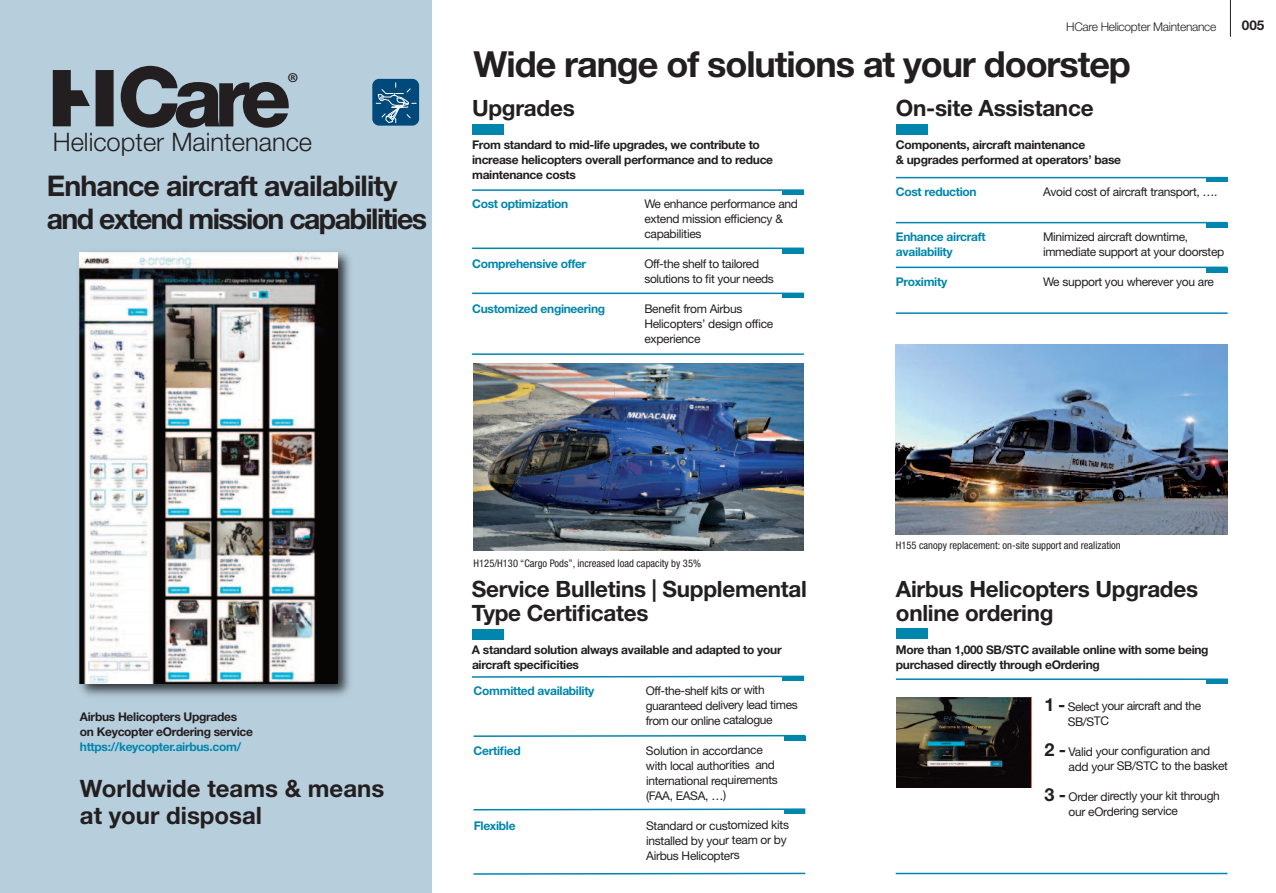
<style>
.page{position:relative;width:1276px;height:893px;background:#fff}
.page>*{position:absolute;margin:0;border:0;box-sizing:border-box;transform-origin:0 0}
.t1{font:700 36px "Helvetica Neue LT Std";letter-spacing:-.03em;color:#231f20}
.t2{font:700 28.5px/33px "Helvetica Neue LT Std";letter-spacing:-.05em;color:#231f20}
.t3{font:27.6px "Myriad Pro";color:#231f20}
.t4{font:300 25.5px "Helvetica Neue LT Std";color:#231f20}
.t5{font:700 24px/27px "Helvetica Neue LT Std";color:#231f20}
.t6{font:700 22.5px/24.2px "Helvetica Neue LT Std";letter-spacing:-.01em;color:#231f20}
.t7{font:700 13.5px "Helvetica Neue LT Std";color:#231f20}
.t8{font:12px/15px "Helvetica Neue LT Std";letter-spacing:-.025em;color:#231f20}
.t9{font:700 12px/15px "Helvetica Neue LT Std";letter-spacing:-.025em;color:#231f20}
.t10{font:700 12px/15px "Helvetica Neue LT Std";letter-spacing:-.025em;color:#0086ad}
.t11{font:300 12px "Helvetica Neue LT Std";letter-spacing:-.025em;color:#231f20}
.t12{font:condensed 10.5px "Helvetica Neue LT Std";color:#231f20}
.s1{font-weight:700;font-size:18px}
</style>
<div class="page">
<hr style="left:1230px;top:0;width:1px;height:37px;background:#231f20">
<div style="left:472px;top:124px;width:32px;height:10px;background:#0086ad"></div>
<div style="left:0;top:0;width:432px;height:893px;background:#b7cfdd"></div>
<img style="left:79px;top:251px;width:271px;height:445px">
<img style="left:80px;top:252px;width:257px;height:431px">
<svg style="left:53px;top:70px;width:61px;height:56px"></svg>
<svg style="left:121px;top:66px;width:168px;height:62px"></svg>
<div style="left:472px;top:629px;width:32px;height:10px;background:#0086ad"></div>
<hr style="left:472px;top:189px;width:332px;height:2px;background:#0086ad">
<hr style="left:472px;top:248px;width:332px;height:1px;background:#0086ad">
<hr style="left:472px;top:293px;width:332px;height:1px;background:#0086ad">
<hr style="left:782px;top:190px;width:22px;height:4px;background:#0086ad">
<hr style="left:782px;top:249px;width:22px;height:4px;background:#0086ad">
<hr style="left:782px;top:294px;width:22px;height:4px;background:#0086ad">
<hr style="left:472px;top:353px;width:332px;height:2px;background:#0086ad">
<svg style="left:472px;top:675px;width:332px;height:3px"></svg>
<svg style="left:473px;top:734px;width:333px;height:4px"></svg>
<svg style="left:473px;top:808px;width:333px;height:3px"></svg>
<hr style="left:782px;top:676px;width:22px;height:4px;background:#0086ad">
<div style="left:784px;top:736px;width:21px;height:5px;background:#0086ad"></div>
<hr style="left:784px;top:810px;width:21px;height:4px;background:#0086ad">
<svg style="left:473px;top:872px;width:333px;height:3px"></svg>
<img style="left:473px;top:363px;width:331px;height:187px">
<div style="left:896px;top:124px;width:31px;height:10px;background:#0086ad"></div>
<div style="left:896px;top:628px;width:31px;height:11px;background:#0086ad"></div>
<hr style="left:896px;top:177px;width:331px;height:1px;background:#0086ad">
<hr style="left:896px;top:222px;width:331px;height:1px;background:#0086ad">
<hr style="left:896px;top:267px;width:331px;height:1px;background:#0086ad">
<div style="left:1206px;top:177px;width:21px;height:5px;background:#0086ad"></div>
<div style="left:1206px;top:223px;width:21px;height:5px;background:#0086ad"></div>
<hr style="left:1206px;top:268px;width:21px;height:4px;background:#0086ad">
<hr style="left:896px;top:312px;width:331px;height:2px;background:#0086ad">
<hr style="left:896px;top:678px;width:331px;height:2px;background:#0086ad">
<hr style="left:1206px;top:679px;width:21px;height:4px;background:#0086ad">
<hr style="left:895px;top:873px;width:332px;height:1px;background:#0086ad">
<img style="left:896px;top:345px;width:331px;height:190px">
<img style="left:896px;top:697px;width:134px;height:91px">
<div style="left:372px;top:79px;width:47px;height:47px;background:#00497b;border-radius:7px"></div>
<svg style="left:375px;top:83px;width:41px;height:40px"></svg>
<h3 class="t3" style="left:287px;top:72px;width:13px">®</h3>
<h3 class="t4" style="left:53px;top:133px;width:261px">Helicopter Maintenance</h3>
<h2 class="t2" style="left:47px;top:172px;width:382px">Enhance aircraft availability and extend mission capabilities</h2>
<p class="t11" style="left:1066px;top:22px;width:152px">HCare Helicopter Maintenance</p>
<p class="t7" style="left:1242px;top:21px;width:24px">005</p>
<h1 class="t1" style="left:473px;top:51px;width:659px">Wide range of solutions at your doorstep</h1>
<h3 class="t6" style="left:472px;top:98px;width:104px">Upgrades</h3>
<p class="t9" style="left:472px;top:139px;width:302px">From standard to mid-life upgrades, we contribute to increase helicopters overall performance and to reduce maintenance costs</p>
<p class="t10" style="left:472px;top:197px;width:98px">Cost optimization</p>
<p class="t10" style="left:472px;top:257px;width:116px">Comprehensive offer</p>
<p class="t10" style="left:472px;top:302px;width:134px">Customized engineering</p>
<p class="t8" style="left:644px;top:198px;width:155px">We enhance performance and extend mission efficiency &amp; capabilities</p>
<p class="t8" style="left:644px;top:258px;width:131px">Off-the shelf to tailored solutions to fit your needs</p>
<p class="t8" style="left:644px;top:303px;width:131px">Benefit from Airbus<br>Helicopters’ design office experience</p>
<h3 class="t6" style="left:896px;top:98px;width:199px">On-site Assistance</h3>
<p class="t9" style="left:896px;top:139px;width:227px">Components, aircraft maintenance<br>&amp; upgrades performed at operators’ base</p>
<p class="t10" style="left:896px;top:185px;width:82px">Cost reduction</p>
<p class="t10" style="left:896px;top:230px;width:91px">Enhance aircraft availability</p>
<p class="t10" style="left:896px;top:275px;width:53px">Proximity</p>
<p class="t8" style="left:1043px;top:185px;width:176px">Avoid cost of aircraft transport, ….</p>
<p class="t8" style="left:1043px;top:230px;width:183px">Minimized aircraft downtime, immediate support at your doorstep</p>
<p class="t8" style="left:1043px;top:275px;width:172px">We support you wherever you are</p>
<p class="t9" style="left:80px;top:710px;width:175px">Airbus Helicopters Upgrades on Keycopter eOrdering service</p>
<p class="t10" style="left:80px;top:740px;width:163px">https://keycopter.airbus.com/</p>
<h3 class="t5" style="left:80px;top:777px;width:306px">Worldwide teams &amp; means at your disposal</h3>
<p class="t12" style="left:473px;top:560px;width:229px">H125/H130 “Cargo Pods”, increased load capacity by 35%</p>
<h3 class="t6" style="left:472px;top:579px;width:337px">Service Bulletins | Supplemental<br>Type Certificates</h3>
<p class="t9" style="left:472px;top:643px;width:311px">A standard solution always available and adapted to your aircraft specificities</p>
<p class="t10" style="left:473px;top:684px;width:122px">Committed availability</p>
<p class="t8" style="left:646px;top:684px;width:153px">Off-the-shelf kits or with guaranteed delivery lead times from our online catalogue</p>
<p class="t8" style="left:646px;top:744px;width:133px">Solution in accordance with local authorities and international requirements (FAA, EASA, …)</p>
<p class="t8" style="left:646px;top:819px;width:144px">Standard or customized kits installed by your team or by<br>Airbus Helicopters</p>
<p class="t10" style="left:474px;top:744px;width:49px">Certified</p>
<p class="t10" style="left:474px;top:819px;width:43px">Flexible</p>
<p class="t12" style="left:896px;top:541px;width:226px">H155 canopy replacement: on-site support and realization</p>
<h3 class="t6" style="left:896px;top:579px;width:304px">Airbus Helicopters Upgrades online ordering</h3>
<p class="t9" style="left:896px;top:643px;width:314px">More than 1,000 SB/STC available online with some being purchased directly through eOrdering</p>
<p class="t8" style="left:1067px;top:700px;width:135px;text-indent:-23px"><span class="s1">1 -</span> Select your aircraft and the<br>SB/STC</p>
<p class="t8" style="left:1068px;top:745px;width:161px;text-indent:-24px"><span class="s1">2 -</span> Valid your configuration and add your SB/STC to the basket</p>
<p class="t8" style="left:1068px;top:790px;width:153px;text-indent:-24px"><span class="s1">3 -</span> Order directly your kit through our eOrdering service</p>
</div>
